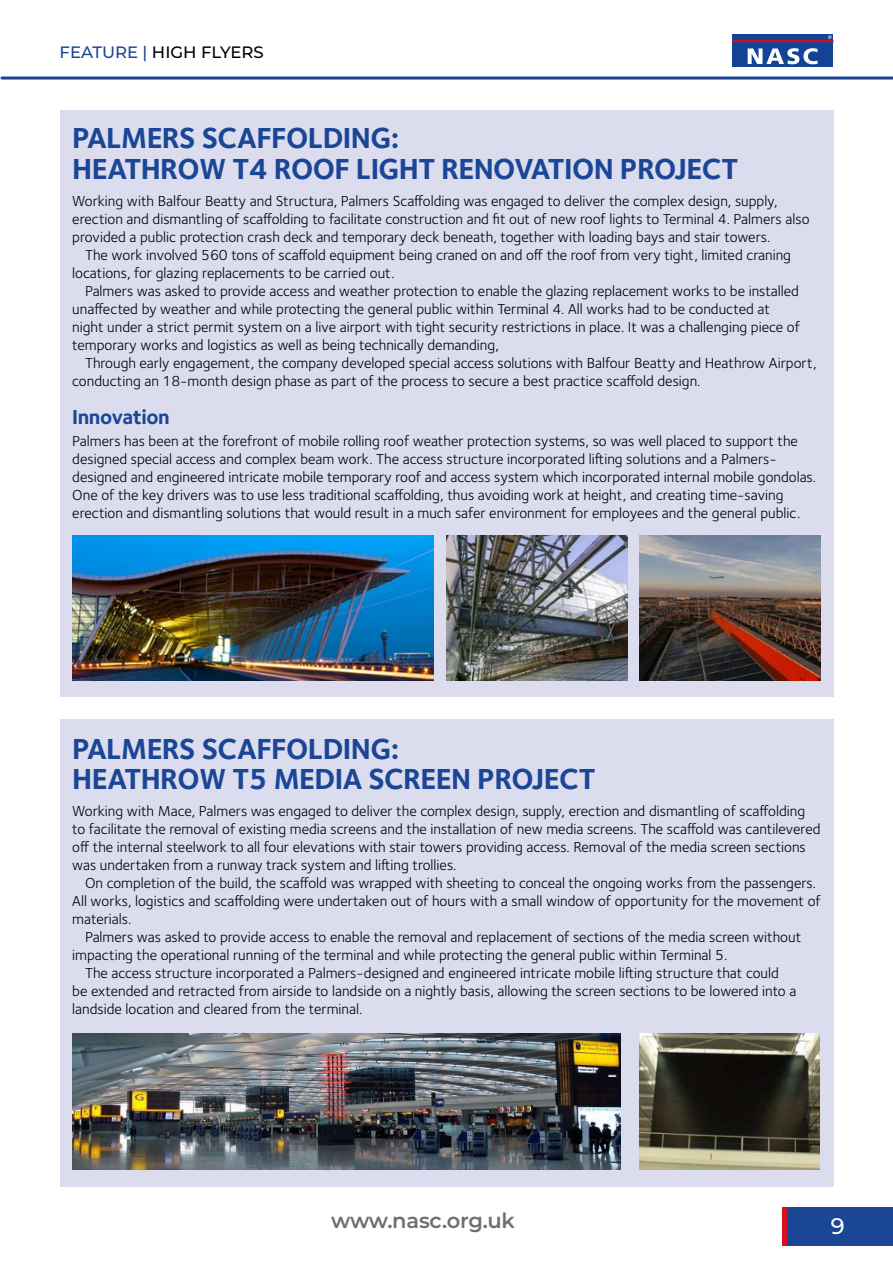
<style>
.page{position:relative;width:893px;height:1263px;background:#fff}
.page>*{position:absolute;margin:0;border:0;box-sizing:border-box;transform-origin:0 0}
.t1{font:700 30px/30px "Foundry Sterling";letter-spacing:-.02em;color:#1b4695}
.t2{font:100 22.5px "Montserrat";color:#fff}
.t3{font:100 21px "Montserrat";letter-spacing:-.01em;color:#706f6f}
.t4{font:700 21px "Foundry Sterling";letter-spacing:-.02em;color:#1b4695}
.t5{font:100 16.5px "Montserrat";color:#000}
.t6{font:15px/18px "Foundry Sterling";color:#000}
.s1{color:#1b4695}
</style>
<div class="page">
<div style="left:60px;top:719px;width:773px;height:467px;background:#dbddef"></div>
<img style="left:72px;top:1033px;width:549px;height:136px">
<img style="left:640px;top:1033px;width:179px;height:136px">
<div style="left:733px;top:42px;width:100px;height:25px;background:#134395"></div>
<svg style="left:748px;top:48px;width:70px;height:16px"></svg>
<div style="left:733px;top:34px;width:100px;height:6px;background:#134395"></div>
<div style="left:733px;top:40px;width:100px;height:2px;border:1px solid #d90912"></div>
<svg style="left:828px;top:35px;width:4px;height:4px"></svg>
<hr style="left:2px;top:77px;width:891px;height:3px;background:#1b4695">
<div style="left:787px;top:1208px;width:106px;height:38px;background:#1b4695"></div>
<div style="left:782px;top:1208px;width:5px;height:38px;background:#d2131d"></div>
<div style="left:60px;top:111px;width:773px;height:586px;background:#dbddef"></div>
<img style="left:72px;top:536px;width:362px;height:144px">
<img style="left:640px;top:536px;width:181px;height:144px">
<img style="left:446px;top:536px;width:181px;height:144px">
<p class="t5" style="left:60px;top:42px;width:206px"><span class="s1">FEATURE |</span> HIGH FLYERS</p>
<h1 class="t1" style="left:72px;top:123px;width:667px;line-height:31.5px">PALMERS SCAFFOLDING:<br>HEATHROW T4 ROOF LIGHT RENOVATION PROJECT</h1>
<p class="t6" style="left:72px;top:192px;width:739px">Working with Balfour Beatty and Structura, Palmers Scaffolding was engaged to deliver the complex design, supply, erection and dismantling of scaffolding to facilitate construction and fit out of new roof lights to Terminal 4. Palmers also provided a public protection crash deck and temporary deck beneath, together with loading bays and stair towers.</p>
<p class="t6" style="left:72px;top:246px;width:720px;text-indent:13px">The work involved 560 tons of scaffold equipment being craned on and off the roof from very tight, limited craning locations, for glazing replacements to be carried out.</p>
<p class="t6" style="left:72px;top:282px;width:729px;text-indent:13px">Palmers was asked to provide access and weather protection to enable the glazing replacement works to be installed unaffected by weather and while protecting the general public within Terminal 4. All works had to be conducted at night under a strict permit system on a live airport with tight security restrictions in place. It was a challenging piece of temporary works and logistics as well as being technically demanding,</p>
<p class="t6" style="left:72px;top:354px;width:746px;text-indent:13px">Through early engagement, the company developed special access solutions with Balfour Beatty and Heathrow Airport, conducting an 18-month design phase as part of the process to secure a best practice scaffold design.</p>
<h3 class="t4" style="left:72px;top:404px;width:99px">Innovation</h3>
<p class="t6" style="left:72px;top:432px;width:745px">Palmers has been at the forefront of mobile rolling roof weather protection systems, so was well placed to support the designed special access and complex beam work. The access structure incorporated lifting solutions and a Palmers&shy;designed and engineered intricate mobile temporary roof and access system which incorporated internal mobile gondolas.<br>One of the key drivers was to use less traditional scaffolding, thus avoiding work at height, and creating time-saving erection and dismantling solutions that would result in a much safer environment for employees and the general public.</p>
<h1 class="t1" style="left:72px;top:735px;width:525px">PALMERS SCAFFOLDING:<br>HEATHROW T5 MEDIA SCREEN PROJECT</h1>
<p class="t6" style="left:72px;top:802px;width:750px">Working with Mace, Palmers was engaged to deliver the complex design, supply, erection and dismantling of scaffolding to facilitate the removal of existing media screens and the installation of new media screens. The scaffold was cantilevered off the internal steelwork to all four elevations with stair towers providing access. Removal of the media screen sections was undertaken from a runway track system and lifting trollies.</p>
<p class="t6" style="left:72px;top:874px;width:750px;text-indent:13px">On completion of the build, the scaffold was wrapped with sheeting to conceal the ongoing works from the passengers.<br>All works, logistics and scaffolding were undertaken out of hours with a small window of opportunity for the movement of materials.</p>
<p class="t6" style="left:72px;top:928px;width:730px;text-indent:13px">Palmers was asked to provide access to enable the removal and replacement of sections of the media screen without impacting the operational running of the terminal and while protecting the general public within Terminal 5.</p>
<p class="t6" style="left:72px;top:964px;width:726px;text-indent:13px">The access structure incorporated a Palmers-designed and engineered intricate mobile lifting structure that could be extended and retracted from airside to landside on a nightly basis, allowing the screen sections to be lowered into a landside location and cleared from the terminal.</p>
<h3 class="t3" style="left:331px;top:1206px;width:185px">www.nasc.org.uk</h3>
<h2 class="t2" style="left:831px;top:1211px;width:15px">9</h2>
</div>
